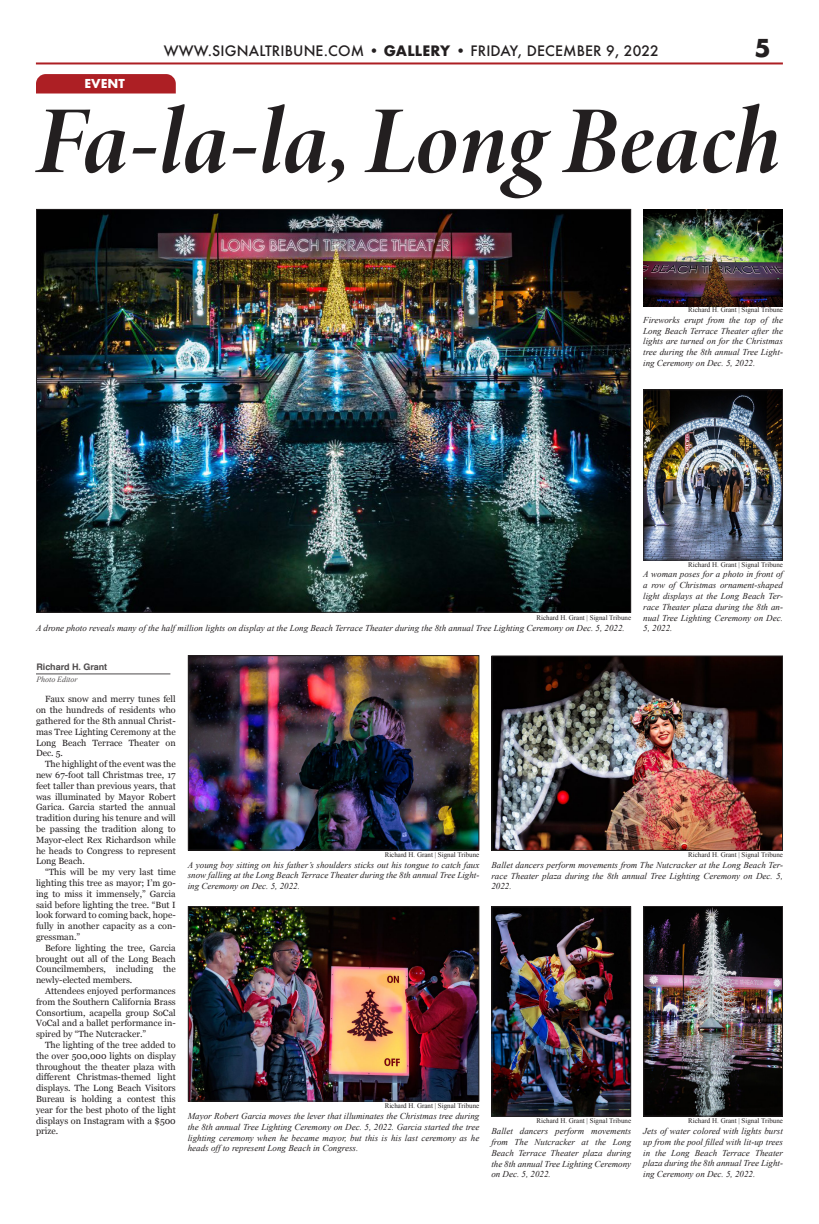
<style>
.page{position:relative;width:819px;height:1224px;background:#fff}
.page>*{position:absolute;margin:0;border:0;box-sizing:border-box;transform-origin:0 0}
.t1{font:italic 96px "Minion Variable Concept";color:#231f20}
.t2{font:700 24px "Futura";color:#231f20}
.t3{font:500 14px "Futura";letter-spacing:.01em;color:#231f20}
.t4{font:700 12px "Futura";color:#fff}
.t5{font:italic 9px/10.8px "Times New Roman";color:#231f20;text-align:justify}
.t6{font:9px/10.8px "Georgia";color:#231f20;text-align:justify}
.t7{font:700 9px "Helvetica";letter-spacing:-.005em;color:#231f20}
.t8{font:italic 8px "Times New Roman";letter-spacing:-.005em;color:#231f20}
.t9{font:7px "Times New Roman";color:#231f20}
.s1{font-weight:700}
</style>
<div class="page">
<hr style="left:36px;top:62px;width:747px;height:2px;background:#ad1f24">
<img style="left:38px;top:211px;width:591px;height:400px">
<img style="left:493px;top:908px;width:136px;height:207px">
<div style="left:491px;top:906px;width:140px;height:211px;border:1px solid #231f20"></div>
<hr style="left:36px;top:674px;width:134px;height:1px;background:#231f20">
<svg style="left:36px;top:74px;width:140px;height:20px;background:#b0282d"></svg>
<img style="left:645px;top:391px;width:136px;height:168px">
<div style="left:643px;top:389px;width:140px;height:172px;border:1px solid #231f20"></div>
<img style="left:190px;top:657px;width:287px;height:192px">
<div style="left:188px;top:655px;width:291px;height:196px;border:1px solid #231f20"></div>
<img style="left:190px;top:908px;width:287px;height:192px">
<div style="left:188px;top:906px;width:291px;height:196px;border:1px solid #231f20"></div>
<img style="left:493px;top:658px;width:288px;height:191px">
<div style="left:491px;top:656px;width:292px;height:195px;border:1px solid #231f20"></div>
<img style="left:645px;top:908px;width:136px;height:207px">
<div style="left:643px;top:906px;width:140px;height:211px;border:1px solid #231f20"></div>
<img style="left:643px;top:209px;width:140px;height:97px">
<p class="t4" style="left:84px;top:75px;width:42px">EVENT</p>
<p class="t3" style="left:164px;top:42px;width:496px">WWW.SIGNALTRIBUNE.COM • <span class="s1">GALLERY •</span> FRIDAY, DECEMBER 9, 2022</p>
<p class="t2" style="left:755px;top:31px;width:18px">5</p>
<p class="t1" style="left:35px;top:75px;width:747px">Fa-la-la, Long Beach</p>
<p class="t9" style="left:688px;top:305px;width:96px">Richard H. Grant | Signal Tribune</p>
<p class="t5" style="left:643px;top:314px;width:141px">Fireworks erupt from the top of the Long Beach Terrace Theater after the lights are turned on for the Christmas tree during the 8th annual Tree Light&shy;ing Ceremony on Dec. 5, 2022.</p>
<p class="t9" style="left:536px;top:613px;width:96px">Richard H. Grant | Signal Tribune</p>
<p class="t5" style="left:36px;top:622px;width:590px">A drone photo reveals many of the half million lights on display at the Long Beach Terrace Theater during the 8th annual Tree Lighting Ceremony on Dec. 5, 2022.</p>
<p class="t9" style="left:688px;top:560px;width:96px">Richard H. Grant | Signal Tribune</p>
<p class="t5" style="left:643px;top:569px;width:141px">A woman poses for a photo in front of a row of Christmas ornament-shaped light displays at the Long Beach Ter&shy;race Theater plaza during the 8th an&shy;nual Tree Lighting Ceremony on Dec.<br>5, 2022.</p>
<p class="t7" style="left:36px;top:659px;width:72px">Richard H. Grant</p>
<p class="t8" style="left:36px;top:674px;width:43px">Photo Editor</p>
<p class="t6" style="left:36px;top:693px;width:141px;text-indent:9px">Faux snow and merry tunes fell on the hundreds of residents who gathered for the 8th annual Christ&shy;mas Tree Lighting Ceremony at the Long Beach Terrace Theater on Dec. 5.</p>
<p class="t6" style="left:36px;top:758px;width:141px;text-indent:9px">The highlight of the event was the new 67-foot tall Christmas tree, 17 feet taller than previous years, that was illuminated by Mayor Robert Garica. Garcia started the annual tradition during his tenure and will be passing the tradition along to Mayor-elect Rex Richardson while he heads to Congress to represent Long Beach.</p>
<p class="t6" style="left:36px;top:866px;width:141px;text-indent:9px">“This will be my very last time lighting this tree as mayor; I’m go&shy;ing to miss it immensely,” Garcia said before lighting the tree. “But I look forward to coming back, hope&shy;fully in another capacity as a con&shy;gressman.”</p>
<p class="t6" style="left:36px;top:942px;width:141px;text-indent:9px">Before lighting the tree, Garcia brought out all of the Long Beach Councilmembers, including the newly-elected members.</p>
<p class="t6" style="left:36px;top:985px;width:141px;text-indent:9px">Attendees enjoyed performances from the Southern California Brass Consortium, acapella group SoCal VoCal and a ballet performance in&shy;spired by “The Nutcracker.”</p>
<p class="t6" style="left:36px;top:1039px;width:141px;text-indent:9px">The lighting of the tree added to the over 500,000 lights on display throughout the theater plaza with different Christmas-themed light displays. The Long Beach Visitors Bureau is holding a contest this year for the best photo of the light displays on Instagram with a $500 prize.</p>
<p class="t9" style="left:385px;top:850px;width:96px">Richard H. Grant | Signal Tribune</p>
<p class="t5" style="left:188px;top:859px;width:293px">A young boy sitting on his father’s shoulders sticks out his tongue to catch faux snow falling at the Long Beach Terrace Theater during the 8th annual Tree Light&shy;ing Ceremony on Dec. 5, 2022.</p>
<p class="t9" style="left:688px;top:850px;width:96px">Richard H. Grant | Signal Tribune</p>
<p class="t5" style="left:491px;top:859px;width:293px">Ballet dancers perform movements from The Nutcracker at the Long Beach Ter&shy;race Theater plaza during the 8th annual Tree Lighting Ceremony on Dec. 5, 2022.</p>
<p class="t9" style="left:385px;top:1101px;width:96px">Richard H. Grant | Signal Tribune</p>
<p class="t5" style="left:188px;top:1110px;width:293px">Mayor Robert Garcia moves the lever that illuminates the Christmas tree during the 8th annual Tree Lighting Ceremony on Dec. 5, 2022. Garcia started the tree lighting ceremony when he became mayor, but this is his last ceremony as he heads off to represent Long Beach in Congress.</p>
<p class="t9" style="left:688px;top:1116px;width:96px">Richard H. Grant | Signal Tribune</p>
<p class="t9" style="left:536px;top:1116px;width:96px">Richard H. Grant | Signal Tribune</p>
<p class="t5" style="left:491px;top:1126px;width:141px">Ballet dancers perform movements from The Nutcracker at the Long Beach Terrace Theater plaza during the 8th annual Tree Lighting Ceremony on Dec. 5, 2022.</p>
<p class="t5" style="left:643px;top:1125px;width:141px">Jets of water colored with lights burst up from the pool filled with lit-up trees in the Long Beach Terrace Theater plaza during the 8th annual Tree Light&shy;ing Ceremony on Dec. 5, 2022.</p>
</div>
